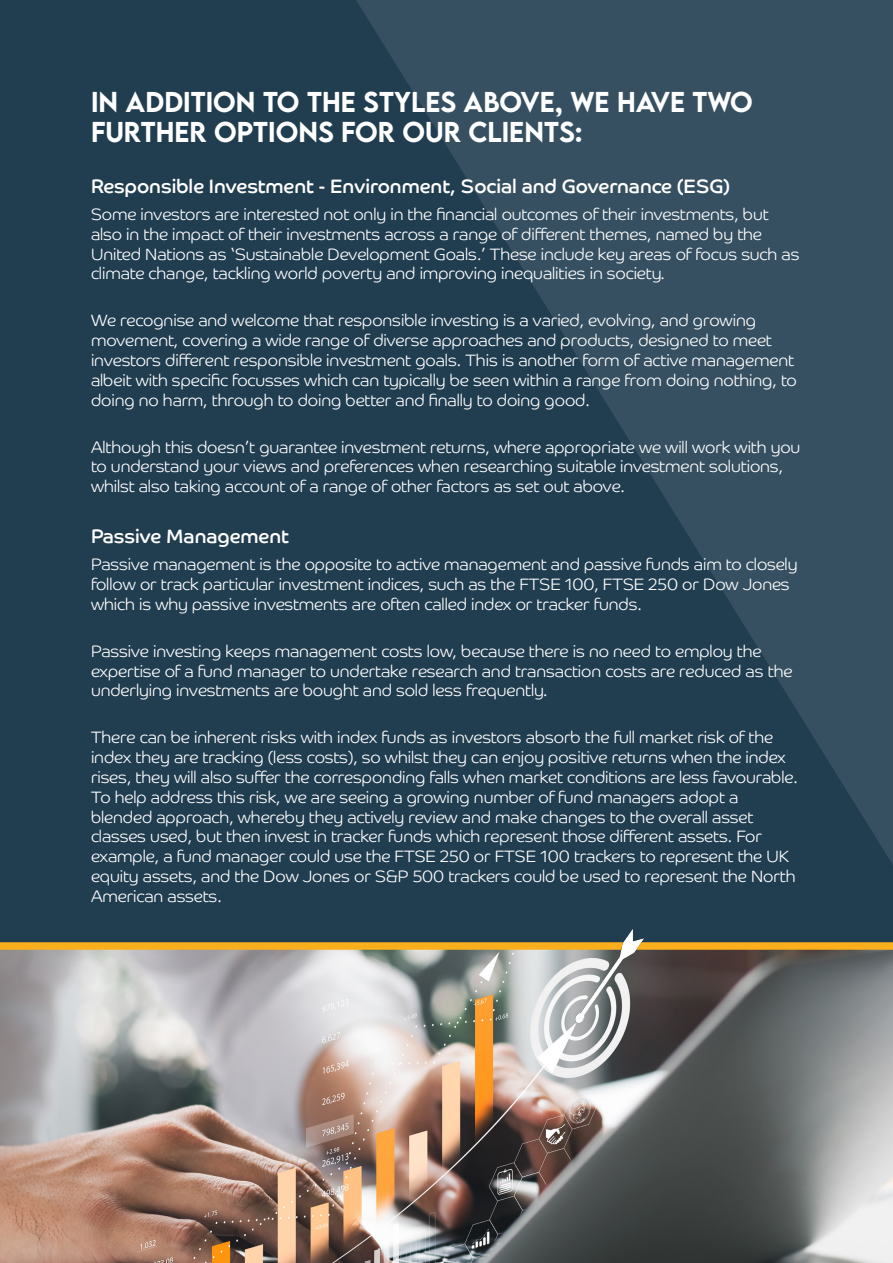
<style>
.page{position:relative;width:893px;height:1263px;background:#fff}
.page>*{position:absolute;margin:0;border:0;box-sizing:border-box;transform-origin:0 0}
.t1{font:500 25.5px/30.6px "LEMONMILK";color:#fff}
.t2{font:19.5px "Co Headline";color:#fff}
.t3{font:300 16.5px/19.8px "Co Headline";color:#fff}
</style>
<div class="page">
<div style="left:0;top:0;width:893px;height:942px;background:#213d50"></div>
<svg style="left:340px;top:0;width:553px;height:885px;background:#2a4658"></svg>
<img style="left:0;top:950px;width:893px;height:313px">
<div style="left:0;top:942px;width:893px;height:8px;background:#fbaf1d"></div>
<img style="left:547px;top:918px;width:119px;height:116px">
<p class="t1" style="left:91px;top:86px;width:663px">IN ADDITION TO THE STYLES ABOVE, WE HAVE TWO<br>FURTHER OPTIONS FOR OUR CLIENTS:</p>
<p class="t2" style="left:91px;top:174px;width:641px">Responsible Investment - Environment, Social and Governance (ESG)</p>
<p class="t3" style="left:91px;top:203px;width:710px">Some investors are interested not only in the financial outcomes of their investments, but also in the impact of their investments across a range of different themes, named by the United Nations as ‘Sustainable Development Goals.’ These include key areas of focus such as climate change, tackling world poverty and improving inequalities in society.</p>
<p class="t3" style="left:91px;top:309px;width:707px">We recognise and welcome that responsible investing is a varied, evolving, and growing movement, covering a wide range of diverse approaches and products, designed to meet investors different responsible investment goals. This is another form of active management albeit with specific focusses which can typically be seen within a range from doing nothing, to doing no harm, through to doing better and finally to doing good.</p>
<p class="t3" style="left:91px;top:436px;width:711px">Although this doesn’t guarantee investment returns, where appropriate we will work with you to understand your views and preferences when researching suitable investment solutions, whilst also taking account of a range of other factors as set out above.</p>
<p class="t2" style="left:91px;top:524px;width:199px">Passive Management</p>
<p class="t3" style="left:91px;top:553px;width:708px">Passive management is the opposite to active management and passive funds aim to closely follow or track particular investment indices, such as the FTSE 100, FTSE 250 or Dow Jones which is why passive investments are often called index or tracker funds.</p>
<p class="t3" style="left:91px;top:640px;width:703px">Passive investing keeps management costs low, because there is no need to employ the expertise of a fund manager to undertake research and transaction costs are reduced as the underlying investments are bought and sold less frequently.</p>
<p class="t3" style="left:91px;top:726px;width:708px">There can be inherent risks with index funds as investors absorb the full market risk of the index they are tracking (less costs), so whilst they can enjoy positive returns when the index rises, they will also suffer the corresponding falls when market conditions are less favourable.<br>To help address this risk, we are seeing a growing number of fund managers adopt a blended approach, whereby they actively review and make changes to the overall asset classes used, but then invest in tracker funds which represent those different assets. For example, a fund manager could use the FTSE 250 or FTSE 100 trackers to represent the UK equity assets, and the Dow Jones or S&amp;P 500 trackers could be used to represent the North American assets.</p>
</div>
